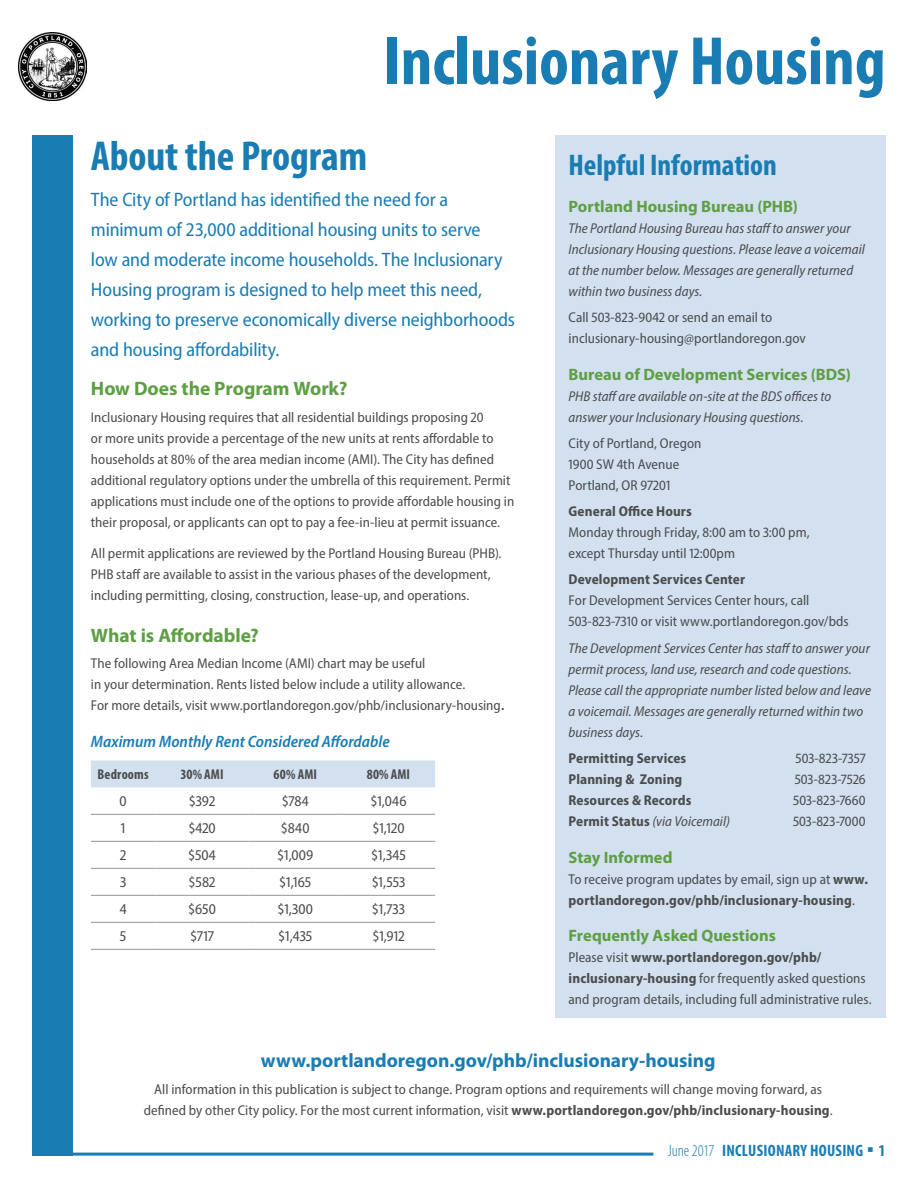
<style>
.page{position:relative;width:918px;height:1188px;background:#fff}
.page>*{position:absolute;margin:0;border:0;box-sizing:border-box;transform-origin:0 0}
.PAGE_TITLE{font:700 condensed 69px "Myriad Pro";color:#197cb3}
.SUBHEAD_A{font:700 condensed 42px "Myriad Pro";letter-spacing:-.005em;color:#197cb3}
.SUBHEAD_A-2{font:700 condensed 30px "Myriad Pro";color:#197cb3}
.OPTION_INTRO{font:semi-condensed 19.5px/30px "Myriad Pro";letter-spacing:-.005em;color:#197cb3}
.SUBHEAD_B{font:700 19.5px "Myriad Pro";letter-spacing:-.005em;color:#197cb3}
.SUBHEAD_B-2{font:700 19.5px "Myriad Pro";letter-spacing:-.005em;color:#5e9f43}
.SUBHEAD_B-3{font:700 16.5px "Myriad Pro";color:#5e9f43}
.OPTION_SUBHEAD{font:italic 600 semi-condensed 16.5px "Myriad Pro";color:#197cb3}
.t1{font:700 condensed 16.5px "Myriad Pro";letter-spacing:.015em;color:#197cb3}
.TABLE_DATA_REGULAR{font:semi-condensed 15px "Myriad Pro";letter-spacing:.005em;color:#4b4c4d}
.NARRATIVE{font:semi-condensed 14.25px/21px "Myriad Pro";color:#4b4c4d}
.HELPFUL_INFO{font:italic semi-condensed 14.25px/21px "Myriad Pro";letter-spacing:.005em;color:#4b4c4d}
.HELPFUL_INFO-2{font:semi-condensed 14.25px/21px "Myriad Pro";letter-spacing:.005em;color:#4b4c4d}
.HELPFUL_INFO-3{font:700 semi-condensed 14.25px/21px "Myriad Pro";letter-spacing:.01em;color:#4b4c4d}
.TABLE_DATA_BOLD{font:700 condensed 14.25px "Myriad Pro";letter-spacing:.01em;color:#4b4c4d}
.s1{font-weight:600}
.s2{font-weight:700;font-style:normal}
.s3{font-weight:400}
.s4{font-weight:700}
.s5{font-weight:300}
</style>
<div class="page">
<hr style="left:32px;top:1153px;width:621px;height:3px;background:#197cb3">
<div style="left:555px;top:135px;width:331px;height:883px;background:#d2e0ef"></div>
<img style="left:19px;top:32px;width:68px;height:68px">
<svg style="left:91px;top:760px;width:344px;height:28px;background:#d3e1ef"></svg>
<hr style="left:91px;top:814px;width:64px;height:1px;background:#939598">
<hr style="left:155px;top:814px;width:94px;height:1px;background:#939598">
<hr style="left:249px;top:814px;width:93px;height:1px;background:#939598">
<hr style="left:342px;top:814px;width:93px;height:1px;background:#939598">
<hr style="left:91px;top:841px;width:64px;height:1px;background:#939598">
<hr style="left:155px;top:841px;width:94px;height:1px;background:#939598">
<hr style="left:249px;top:841px;width:93px;height:1px;background:#939598">
<hr style="left:342px;top:841px;width:93px;height:1px;background:#939598">
<hr style="left:91px;top:868px;width:64px;height:1px;background:#939598">
<hr style="left:155px;top:868px;width:94px;height:1px;background:#939598">
<hr style="left:249px;top:868px;width:93px;height:1px;background:#939598">
<hr style="left:342px;top:868px;width:93px;height:1px;background:#939598">
<hr style="left:91px;top:895px;width:64px;height:1px;background:#939598">
<hr style="left:155px;top:895px;width:94px;height:1px;background:#939598">
<hr style="left:249px;top:895px;width:93px;height:1px;background:#939598">
<hr style="left:342px;top:895px;width:93px;height:1px;background:#939598">
<hr style="left:91px;top:922px;width:64px;height:1px;background:#939598">
<hr style="left:155px;top:922px;width:94px;height:1px;background:#939598">
<hr style="left:249px;top:922px;width:93px;height:1px;background:#939598">
<hr style="left:342px;top:922px;width:93px;height:1px;background:#939598">
<hr style="left:91px;top:949px;width:64px;height:1px;background:#939598">
<hr style="left:155px;top:949px;width:94px;height:1px;background:#939598">
<hr style="left:249px;top:949px;width:93px;height:1px;background:#939598">
<hr style="left:342px;top:949px;width:93px;height:1px;background:#939598">
<div style="left:32px;top:135px;width:41px;height:1021px;background:#197cb3"></div>
<p class="PAGE_TITLE" style="left:384px;top:18px;width:503px">Inclusionary Housing</p>
<p class="SUBHEAD_A" style="left:91px;top:129px;width:278px">About the Program</p>
<p class="OPTION_INTRO" style="left:91px;top:184px;width:426px">The City of Portland has identified the need for a minimum of 23,000 additional housing units to serve<br>low and moderate income households. The Inclusionary Housing program is designed to help meet this need, working to preserve economically diverse neighborhoods and housing affordability.</p>
<p class="SUBHEAD_B-2" style="left:91px;top:376px;width:258px">How Does the Program Work?</p>
<p class="NARRATIVE" style="left:91px;top:406px;width:425px">Inclusionary Housing requires that all residential buildings proposing 20<br>or more units provide a percentage of the new units at rents affordable to households at 80% of the area median income (AMI). The City has defined additional regulatory options under the umbrella of this requirement. Permit applications must include one of the options to provide affordable housing in their proposal, or applicants can opt to pay a fee-in-lieu at permit issuance.</p>
<p class="NARRATIVE" style="left:91px;top:543px;width:412px">All permit applications are reviewed by the Portland Housing Bureau (PHB).<br>PHB staff are available to assist in the various phases of the development, including permitting, closing, construction, lease-up, and operations.</p>
<p class="SUBHEAD_B-2" style="left:91px;top:623px;width:170px">What is Affordable?</p>
<p class="NARRATIVE" style="left:91px;top:653px;width:415px">The following Area Median Income (AMI) chart may be useful<br>in your determination. Rents listed below include a utility allowance.<br>For more details, visit www.portlandoregon.gov/phb/inclusionary-housing<span class="s1">.</span></p>
<p class="OPTION_SUBHEAD" style="left:91px;top:731px;width:300px">Maximum Monthly Rent Considered Affordable</p>
<p class="TABLE_DATA_BOLD" style="left:98px;top:766px;width:53px">Bedrooms</p>
<p class="TABLE_DATA_BOLD" style="left:181px;top:766px;width:45px">30% AMI</p>
<p class="TABLE_DATA_BOLD" style="left:274px;top:766px;width:45px">60% AMI</p>
<p class="TABLE_DATA_BOLD" style="left:367px;top:766px;width:45px">80% AMI</p>
<p class="TABLE_DATA_REGULAR" style="left:120px;top:792px;width:9px">0</p>
<p class="TABLE_DATA_REGULAR" style="left:189px;top:792px;width:28px">$392</p>
<p class="TABLE_DATA_REGULAR" style="left:282px;top:792px;width:29px">$784</p>
<p class="TABLE_DATA_REGULAR" style="left:370px;top:792px;width:38px">$1,046</p>
<p class="TABLE_DATA_REGULAR" style="left:121px;top:819px;width:6px">1</p>
<p class="TABLE_DATA_REGULAR" style="left:188px;top:819px;width:29px">$420</p>
<p class="TABLE_DATA_REGULAR" style="left:281px;top:819px;width:30px">$840</p>
<p class="TABLE_DATA_REGULAR" style="left:373px;top:819px;width:33px">$1,120</p>
<p class="TABLE_DATA_REGULAR" style="left:120px;top:846px;width:8px">2</p>
<p class="TABLE_DATA_REGULAR" style="left:188px;top:846px;width:29px">$504</p>
<p class="TABLE_DATA_REGULAR" style="left:277px;top:846px;width:38px">$1,009</p>
<p class="TABLE_DATA_REGULAR" style="left:371px;top:846px;width:36px">$1,345</p>
<p class="TABLE_DATA_REGULAR" style="left:120px;top:873px;width:8px">3</p>
<p class="TABLE_DATA_REGULAR" style="left:189px;top:873px;width:28px">$582</p>
<p class="TABLE_DATA_REGULAR" style="left:279px;top:873px;width:33px">$1,165</p>
<p class="TABLE_DATA_REGULAR" style="left:372px;top:873px;width:35px">$1,553</p>
<p class="TABLE_DATA_REGULAR" style="left:120px;top:900px;width:8px">4</p>
<p class="TABLE_DATA_REGULAR" style="left:188px;top:900px;width:29px">$650</p>
<p class="TABLE_DATA_REGULAR" style="left:278px;top:900px;width:37px">$1,300</p>
<p class="TABLE_DATA_REGULAR" style="left:372px;top:900px;width:35px">$1,733</p>
<p class="TABLE_DATA_REGULAR" style="left:120px;top:927px;width:8px">5</p>
<p class="TABLE_DATA_REGULAR" style="left:190px;top:927px;width:25px">$717</p>
<p class="TABLE_DATA_REGULAR" style="left:278px;top:927px;width:36px">$1,435</p>
<p class="TABLE_DATA_REGULAR" style="left:372px;top:927px;width:34px">$1,912</p>
<p class="SUBHEAD_A-2" style="left:569px;top:146px;width:210px">Helpful Information</p>
<p class="SUBHEAD_B-3" style="left:569px;top:195px;width:231px">Portland Housing Bureau (PHB)</p>
<p class="HELPFUL_INFO" style="left:569px;top:217px;width:298px">The Portland Housing Bureau has staff to answer your Inclusionary Housing questions. Please leave a voicemail at the number below. Messages are generally returned within two business days.</p>
<p class="HELPFUL_INFO-2" style="left:569px;top:306px;width:205px">Call 503-823-9042 or send an email to</p>
<p class="HELPFUL_INFO-2" style="left:569px;top:327px;width:239px">inclusionary-housing@portlandoregon.gov</p>
<p class="SUBHEAD_B-3" style="left:569px;top:363px;width:284px">Bureau of Development Services (BDS)</p>
<p class="HELPFUL_INFO" style="left:569px;top:385px;width:264px">PHB staff are available on-site at the BDS offices to answer your Inclusionary Housing questions.</p>
<p class="HELPFUL_INFO-2" style="left:569px;top:432px;width:134px">City of Portland, Oregon<br>1900 SW 4th Avenue<br>Portland, OR 97201</p>
<p class="HELPFUL_INFO-3" style="left:569px;top:500px;width:125px">General Office Hours</p>
<p class="HELPFUL_INFO-2" style="left:569px;top:522px;width:243px">Monday through Friday, 8:00 am to 3:00 pm, except Thursday until 12:00pm</p>
<p class="HELPFUL_INFO-3" style="left:569px;top:569px;width:178px">Development Services Center</p>
<p class="HELPFUL_INFO-2" style="left:569px;top:590px;width:282px">For Development Services Center hours, call<br>503-823-7310 or visit www.portlandoregon.gov/bds</p>
<p class="HELPFUL_INFO" style="left:569px;top:637px;width:304px">The Development Services Center has staff to answer your permit process, land use, research and code questions.<br>Please call the appropriate number listed below and leave a voicemail. Messages are generally returned within two business days.</p>
<p class="HELPFUL_INFO-3" style="left:569px;top:747px;width:119px">Permitting Services</p>
<p class="HELPFUL_INFO-2" style="left:795px;top:747px;width:72px">503-823-7357</p>
<p class="HELPFUL_INFO-3" style="left:569px;top:768px;width:115px">Planning &amp; Zoning</p>
<p class="HELPFUL_INFO-2" style="left:795px;top:768px;width:72px">503-823-7526</p>
<p class="HELPFUL_INFO-3" style="left:569px;top:789px;width:124px">Resources &amp; Records</p>
<p class="HELPFUL_INFO-2" style="left:793px;top:789px;width:74px">503-823-7660</p>
<p class="HELPFUL_INFO" style="left:569px;top:810px;width:163px"><span class="s2">Permit Status</span> (via Voicemail)</p>
<p class="HELPFUL_INFO-2" style="left:793px;top:810px;width:74px">503-823-7000</p>
<p class="SUBHEAD_B-3" style="left:569px;top:846px;width:105px">Stay Informed</p>
<p class="HELPFUL_INFO-3" style="left:569px;top:868px;width:301px"><span class="s3">To receive program updates by email, sign up at</span> www. portlandoregon.gov/phb/inclusionary-housing<span class="s3">.</span></p>
<p class="SUBHEAD_B-3" style="left:569px;top:925px;width:209px">Frequently Asked Questions</p>
<p class="HELPFUL_INFO-2" style="left:569px;top:947px;width:305px">Please visit <span class="s4">www.portlandoregon.gov/phb/ inclusionary-housing</span> for frequently asked questions and program details, including full administrative rules.</p>
<p class="SUBHEAD_B" style="left:261px;top:1048px;width:456px">www.portlandoregon.gov/phb/inclusionary-housing</p>
<p class="NARRATIVE" style="left:144px;top:1078px;width:690px;text-align:center">All information in this publication is subject to change. Program options and requirements will change moving forward, as defined by other City policy. For the most current information, visit <span class="s4">www.portlandoregon.gov/phb/inclusionary-housing</span>.</p>
<p class="t1" style="left:668px;top:1140px;width:219px"><span class="s5">June 2017</span> INCLUSIONARY HOUSING ○ 1</p>
</div>
